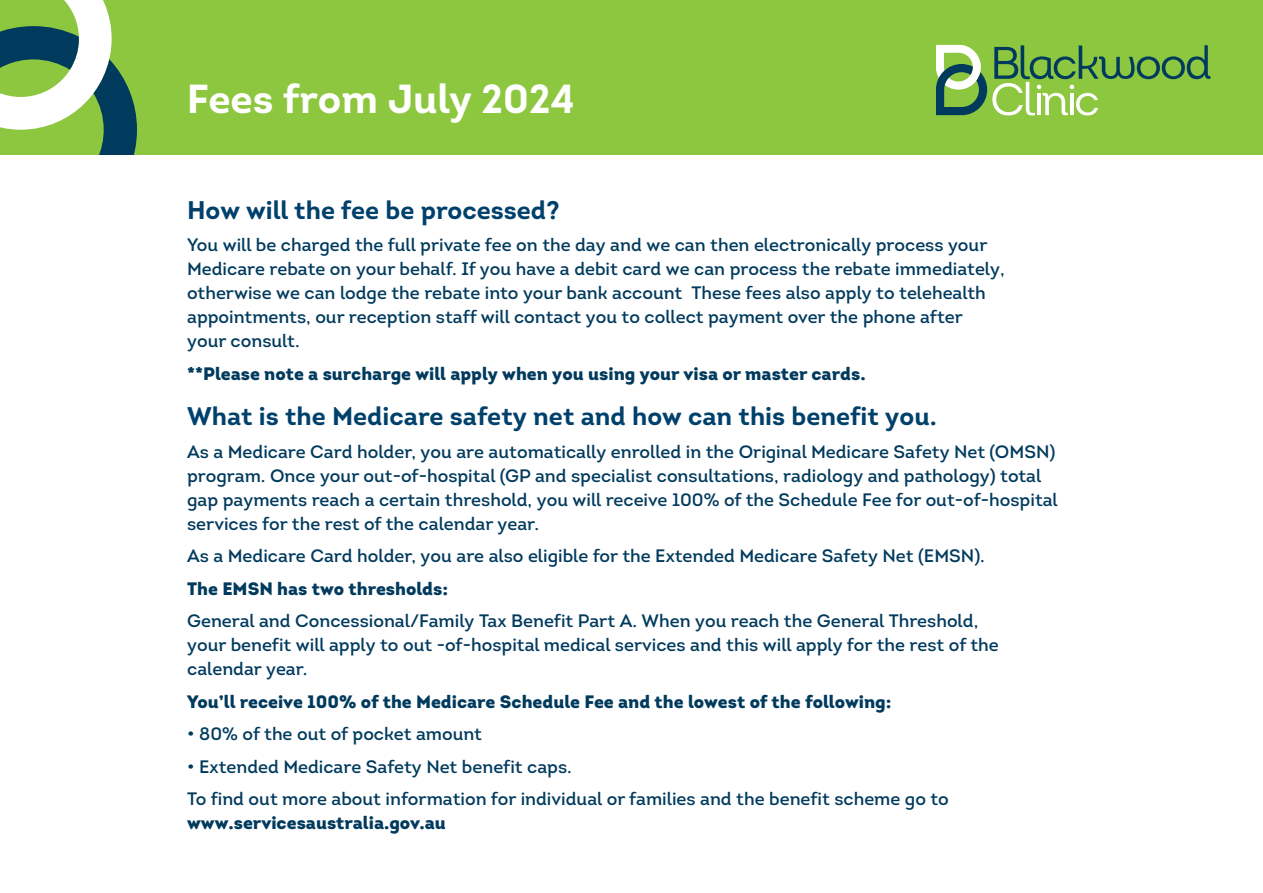
<style>
.page{position:relative;width:1263px;height:893px;background:#fff}
.page>*{position:absolute;margin:0;border:0;box-sizing:border-box;transform-origin:0 0}
.t1{font:700 40.5px "Intro";letter-spacing:-.01em;color:#fff}
.t2{font:700 25.5px "Intro";color:#00416c}
.t3{font:600 18px/24px "Intro";color:#003a5d}
.t4{font:900 18px "Intro";color:#003a5d}
</style>
<div class="page">
<div style="left:0;top:0;width:1263px;height:154px;background:#8dc63f"></div>
<svg style="left:0;top:0;width:137px;height:154px"></svg>
<svg style="left:936px;top:45px;width:275px;height:71px"></svg>
<h1 class="t1" style="left:187px;top:73px;width:389px">Fees from July 2024</h1>
<h2 class="t2" style="left:187px;top:194px;width:374px">How will the fee be processed?</h2>
<p class="t3" style="left:187px;top:233px;width:819px">You will be charged the full private fee on the day and we can then electronically process your Medicare rebate on your behalf. If you have a debit card we can process the rebate immediately, otherwise we can lodge the rebate into your bank account These fees also apply to telehealth appointments, our reception staff will contact you to collect payment over the phone after your consult.</p>
<p class="t4" style="left:187px;top:362px;width:680px">**Please note a surcharge will apply when you using your visa or master cards.</p>
<h2 class="t2" style="left:187px;top:400px;width:751px">What is the Medicare safety net and how can this benefit you.</h2>
<p class="t3" style="left:187px;top:439px;width:872px">As a Medicare Card holder, you are automatically enrolled in the Original Medicare Safety Net (OMSN) program. Once your out-of-hospital (GP and specialist consultations, radiology and pathology) total gap payments reach a certain threshold, you will receive 100% of the Schedule Fee for out-of-hospital services for the rest of the calendar year.</p>
<p class="t3" style="left:187px;top:544px;width:799px">As a Medicare Card holder, you are also eligible for the Extended Medicare Safety Net (EMSN).</p>
<p class="t4" style="left:187px;top:577px;width:263px">The EMSN has two thresholds:</p>
<p class="t3" style="left:187px;top:609px;width:813px">General and Concessional/Family Tax Benefit Part A. When you reach the General Threshold, your benefit will apply to out -of-hospital medical services and this will apply for the rest of the calendar year.</p>
<p class="t4" style="left:187px;top:690px;width:706px">You’ll receive 100% of the Medicare Schedule Fee and the lowest of the following:</p>
<p class="t3" style="left:187px;top:722px;width:296px">• 80% of the out of pocket amount</p>
<p class="t3" style="left:187px;top:750px;width:763px;line-height:32.5px">• Extended Medicare Safety Net benefit caps.<br>To find out more about information for individual or families and the benefit scheme go to</p>
<p class="t4" style="left:187px;top:811px;width:260px">www.servicesaustralia.gov.au</p>
</div>
